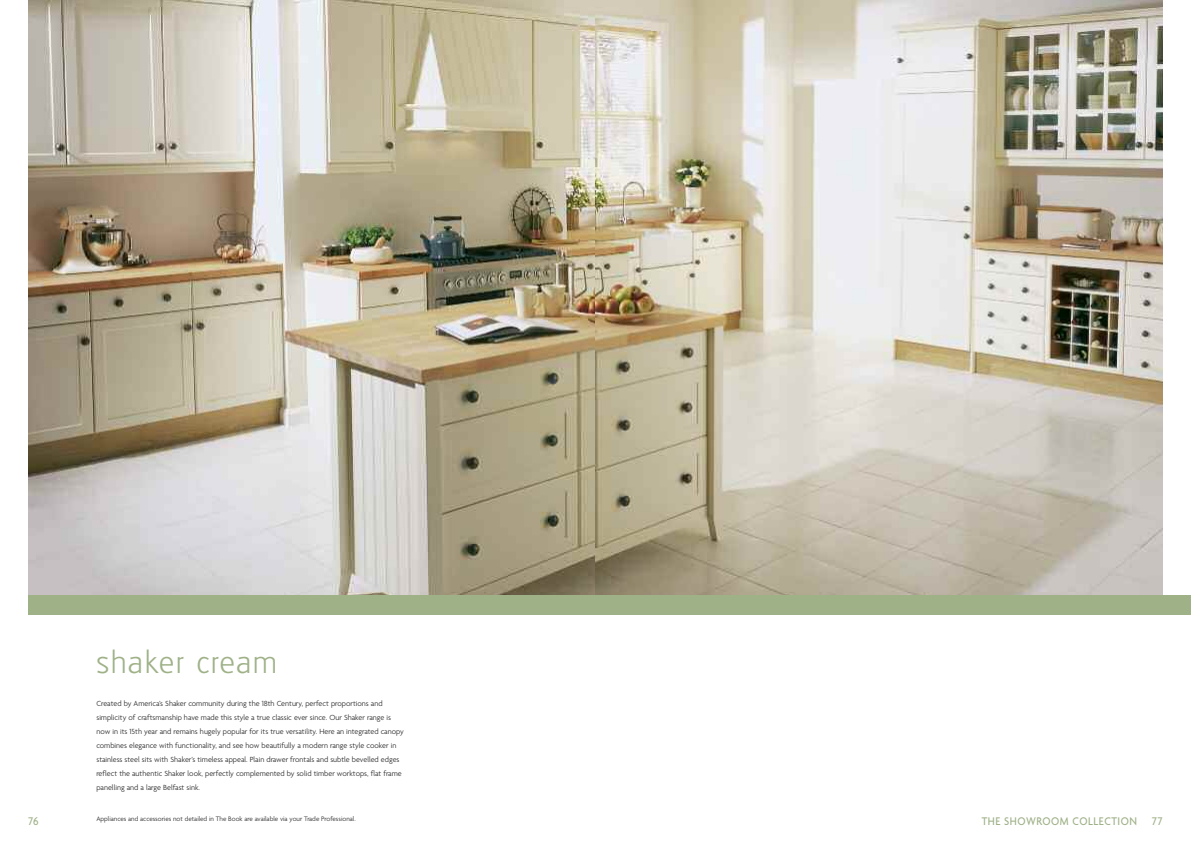
<style>
.page{position:relative;width:1191px;height:842px;background:#fff}
.page>*{position:absolute;margin:0;border:0;box-sizing:border-box;transform-origin:0 0}
.t1{font:300 35px "Glasgow";letter-spacing:.045em;color:#9eb187}
.t2{font:500 12px "Agenda";letter-spacing:.05em;color:#9eb187;scale:.9 1}
.t3{font:300 8px/14px "Agenda";color:#272627}
.t4{font:300 7px "Agenda";color:#272627}
</style>
<div class="page">
<img style="left:28px;top:0;width:567px;height:595px">
<svg style="left:595px;top:0;width:567px;height:595px;background:#c8c1b1"></svg>
<div style="left:28px;top:595px;width:1163px;height:20px;background:#9eb187"></div>
<h2 class="t2" style="left:28px;top:814px;width:13px">76</h2>
<h1 class="t1" style="left:96px;top:642px;width:182px">shaker cream</h1>
<p class="t3" style="left:96px;top:696px;width:309px">Created by America’s Shaker community during the 18th Century, perfect proportions and simplicity of craftsmanship have made this style a true classic ever since. Our Shaker range is now in its 15th year and remains hugely popular for its true versatility. Here an integrated canopy combines elegance with functionality, and see how beautifully a modern range style cooker in stainless steel sits with Shaker’s timeless appeal. Plain drawer frontals and subtle bevelled edges reflect the authentic Shaker look, perfectly complemented by solid timber worktops, flat frame panelling and a large Belfast sink.</p>
<p class="t4" style="left:96px;top:815px;width:261px">Appliances and accessories not detailed in The Book are available via your Trade Professional.</p>
<h2 class="t2" style="left:981px;top:814px;width:202px">THE SHOWROOM COLLECTION 77</h2>
</div>
